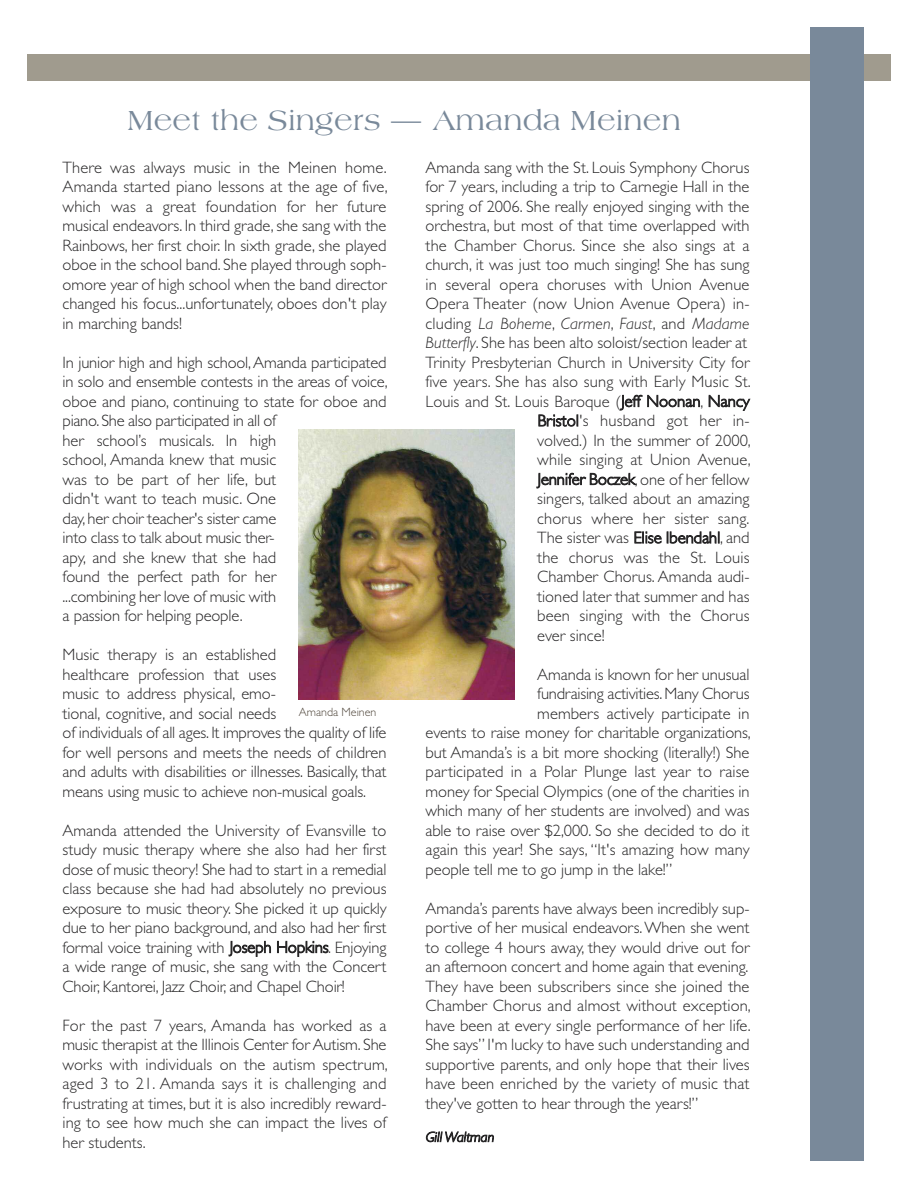
<style>
.page{position:relative;width:918px;height:1188px;background:#fff}
.page>*{position:absolute;margin:0;border:0;box-sizing:border-box;transform-origin:0 0}
.t1{font:30px "Amphion";color:#79899a}
.t2{font:300 16.5px/19.5px "Gill Sans";color:#272627;text-align:justify}
.t3{font:italic 300 16.5px "Gill Sans";letter-spacing:.01em;color:#272627}
.t4{font:italic 300 14.25px "Gill Sans";letter-spacing:-.005em;color:#272627}
.t5{font:300 12px "Gill Sans";color:#50473c}
.s1{font-style:normal}
.s2{font-style:italic}
</style>
<div class="page">
<div style="left:27px;top:54px;width:864px;height:27px;background:#a09b8e"></div>
<div style="left:810px;top:27px;width:54px;height:1134px;background:#79899a"></div>
<img style="left:299px;top:429px;width:216px;height:270px">
<h1 class="t1" style="left:128px;top:102px;width:555px">Meet the Singers — Amanda Meinen</h1>
<p class="t2" style="left:63px;top:157px;width:327px">There was always music in the Meinen home.<br>Amanda started piano lessons at the age of five, which was a great foundation for her future musical endeavors. In third grade, she sang with the Rainbows, her first choir. In sixth grade, she played oboe in the school band. She played through soph&shy;omore year of high school when the band director changed his focus...unfortunately, oboes don't play in marching bands!</p>
<p class="t2" style="left:63px;top:352px;width:327px;text-align:left">In junior high and high school,Amanda participated in solo and ensemble contests in the areas of voice, oboe and piano, continuing to state for oboe and piano. She also participated in all of<br>her school’s musicals. In high<br>school, Amanda knew that music<br>was to be part of her life, but<br>didn't want to teach music. One<br>day, her choir teacher's sister came<br>into class to talk about music ther-<br>apy, and she knew that she had<br>found the perfect path for her<br>...combining her love of music with<br>a passion for helping people.</p>
<p class="t2" style="left:63px;top:645px;width:326px;text-align:left">Music therapy is an established<br>healthcare profession that uses<br>music to address physical, emo-<br>tional, cognitive, and social needs<br>of individuals of all ages. It improves the quality of life for well persons and meets the needs of children and adults with disabilities or illnesses. Basically, that means using music to achieve non-musical goals.</p>
<p class="t2" style="left:63px;top:820px;width:326px">Amanda attended the University of Evansville to study music therapy where she also had her first dose of music theory! She had to start in a remedial class because she had had absolutely no previous exposure to music theory. She picked it up quickly due to her piano background, and also had her first formal voice training with Joseph Hopkins. Enjoying a wide range of music, she sang with the Concert Choir, Kantorei, Jazz Choir, and Chapel Choir!</p>
<p class="t2" style="left:63px;top:1015px;width:327px">For the past 7 years, Amanda has worked as a music therapist at the Illinois Center for Autism. She works with individuals on the autism spectrum, aged 3 to 21. Amanda says it is challenging and frustrating at times, but it is also incredibly reward&shy;ing to see how much she can impact the lives of her students.</p>
<p class="t5" style="left:299px;top:704px;width:79px">Amanda Meinen</p>
<p class="t2" style="left:426px;top:157px;width:325px">Amanda sang with the St. Louis Symphony Chorus</p>
<p class="t2" style="left:426px;top:177px;width:325px">for 7 years, including a trip to Carnegie Hall in the</p>
<p class="t2" style="left:426px;top:196px;width:325px">spring of 2006. She really enjoyed singing with the</p>
<p class="t2" style="left:426px;top:216px;width:325px">orchestra, but most of that time overlapped with</p>
<p class="t2" style="left:426px;top:235px;width:326px">the Chamber Chorus. Since she also sings at a</p>
<p class="t2" style="left:426px;top:255px;width:326px">church, it was just too much singing! She has sung</p>
<p class="t2" style="left:426px;top:274px;width:325px">in several opera choruses with Union Avenue</p>
<p class="t2" style="left:426px;top:294px;width:326px">Opera Theater (now Union Avenue Opera) in-</p>
<p class="t3" style="left:426px;top:314px;width:325px"><span class="s1">cluding</span> La Boheme<span class="s1">,</span> Carmen<span class="s1">,</span> Faust<span class="s1">, and</span> Madame</p>
<p class="t2" style="left:426px;top:333px;width:323px"><span class="s2">Butterfly</span>. She has been alto soloist/section leader at</p>
<p class="t2" style="left:426px;top:352px;width:325px">Trinity Presbyterian Church in University City for</p>
<p class="t2" style="left:426px;top:372px;width:327px">five years. She has also sung with Early Music St.</p>
<p class="t2" style="left:426px;top:391px;width:326px">Louis and St. Louis Baroque (Jeff Noonan, Nancy</p>
<p class="t2" style="left:538px;top:411px;width:213px">Bristol's husband got her in-</p>
<p class="t2" style="left:537px;top:430px;width:215px">volved.) In the summer of 2000,</p>
<p class="t2" style="left:537px;top:450px;width:215px">while singing at Union Avenue,</p>
<p class="t2" style="left:538px;top:469px;width:213px">Jennifer Boczek, one of her fellow</p>
<p class="t2" style="left:537px;top:489px;width:214px">singers, talked about an amazing</p>
<p class="t2" style="left:537px;top:508px;width:214px">chorus where her sister sang.</p>
<p class="t2" style="left:537px;top:528px;width:214px">The sister was Elise Ibendahl, and</p>
<p class="t2" style="left:537px;top:547px;width:214px">the chorus was the St. Louis</p>
<p class="t2" style="left:537px;top:567px;width:214px">Chamber Chorus. Amanda audi-</p>
<p class="t2" style="left:537px;top:586px;width:214px">tioned later that summer and has</p>
<p class="t2" style="left:537px;top:606px;width:214px">been singing with the Chorus</p>
<p class="t2" style="left:537px;top:625px;width:69px">ever since!</p>
<p class="t2" style="left:537px;top:664px;width:214px">Amanda is known for her unusual</p>
<p class="t2" style="left:537px;top:684px;width:214px">fundraising activities.Many Chorus</p>
<p class="t2" style="left:537px;top:703px;width:214px">members actively participate in</p>
<p class="t2" style="left:426px;top:723px;width:327px">events to raise money for charitable organizations,</p>
<p class="t2" style="left:426px;top:742px;width:326px">but Amanda’s is a bit more shocking (literally!) She</p>
<p class="t2" style="left:426px;top:762px;width:326px">participated in a Polar Plunge last year to raise</p>
<p class="t2" style="left:426px;top:781px;width:326px">money for Special Olympics (one of the charities in</p>
<p class="t2" style="left:426px;top:801px;width:326px">which many of her students are involved) and was</p>
<p class="t2" style="left:426px;top:820px;width:326px">able to raise over $2,000. So she decided to do it</p>
<p class="t2" style="left:426px;top:840px;width:326px">again this year! She says, “It's amazing how many</p>
<p class="t2" style="left:426px;top:859px;width:248px">people tell me to go jump in the lake!”</p>
<p class="t2" style="left:426px;top:898px;width:327px;text-align:left">Amanda’s parents have always been incredibly sup&shy;portive of her musical endeavors.When she went to college 4 hours away, they would drive out for an afternoon concert and home again that evening.<br>They have been subscribers since she joined the Chamber Chorus and almost without exception, have been at every single performance of her life.<br>She says” I'm lucky to have such understanding and supportive parents, and only hope that their lives have been enriched by the variety of music that they've gotten to hear through the years!”</p>
<p class="t4" style="left:426px;top:1128px;width:70px">Gill Waltman</p>
</div>
